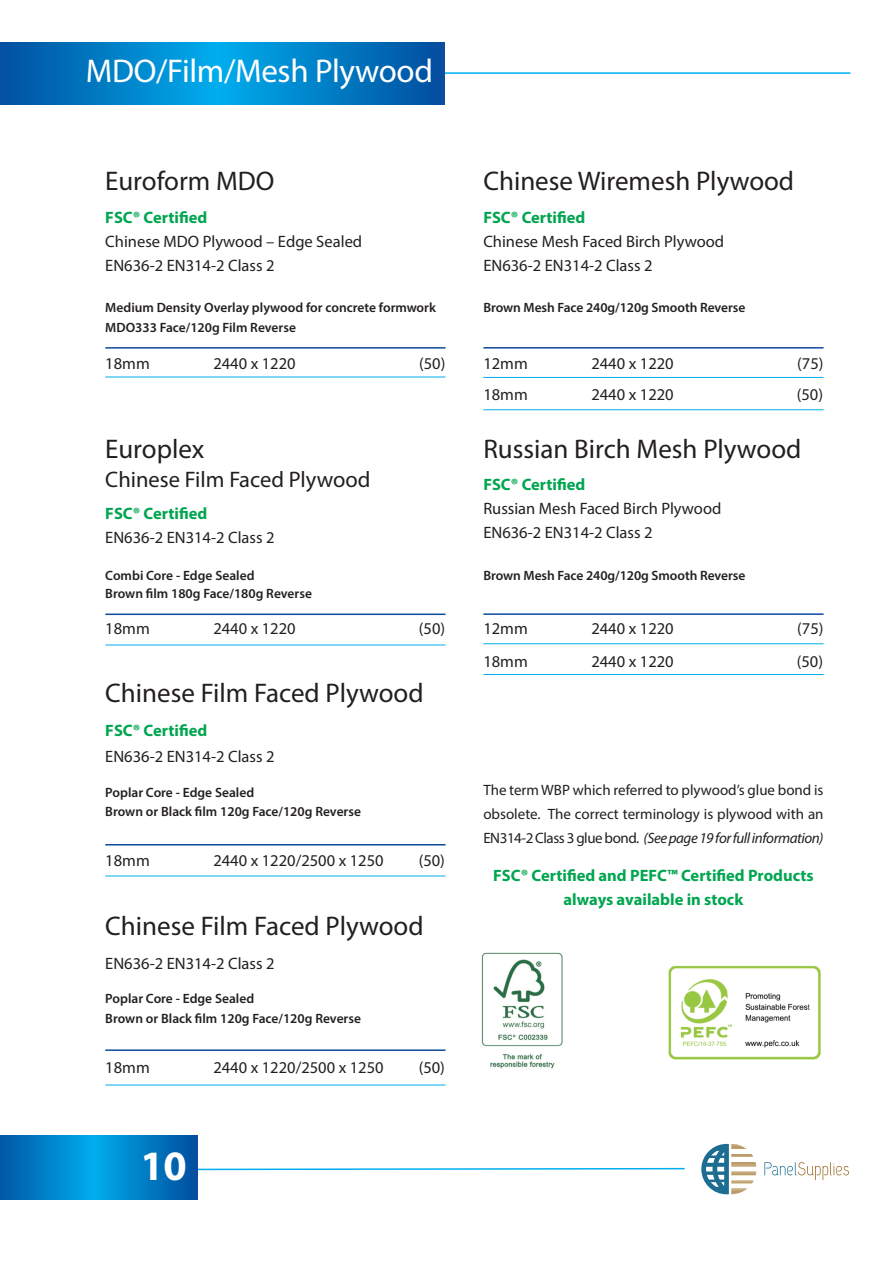
<style>
.page{position:relative;width:893px;height:1263px;background:#fff}
.page>*{position:absolute;margin:0;border:0;box-sizing:border-box;transform-origin:0 0}
.t1{font:700 42px "Myriad Pro";color:#fff}
.t2{font:33px "Myriad Pro";letter-spacing:-.01em;color:#fff}
.t3{font:27px "Myriad Pro";color:#231f20}
.t4{font:22.5px "Myriad Pro";color:#231f20}
.t5{font:16.5px/24px "Myriad Pro";color:#231f20}
.t6{font:700 16.5px/24px "Myriad Pro";color:#00a54f;text-align:center}
.t7{font:15px/24px "Myriad Pro";color:#231f20;text-align:justify}
.t8{font:600 13.5px/19.8px "Myriad Pro";color:#231f20}
.s1{font-style:italic}
</style>
<div class="page">
<hr style="left:440px;top:72px;width:410px;height:2px;background:#00aeef">
<svg style="left:764px;top:1162px;width:85px;height:18px"></svg>
<svg style="left:701px;top:1144px;width:55px;height:51px"></svg>
<svg style="left:197px;top:1167px;width:488px;height:4px"></svg>
<svg style="left:0;top:43px;width:445px;height:61px;background:#007dc5"></svg>
<svg style="left:0;top:1135px;width:197px;height:64px;background:#007fc6"></svg>
<hr style="left:105px;top:347px;width:340px;height:2px;background:#0f499d">
<hr style="left:105px;top:377px;width:340px;height:1px;background:#00aeef">
<hr style="left:105px;top:613px;width:340px;height:2px;background:#0f499d">
<hr style="left:105px;top:645px;width:340px;height:1px;background:#00aeef">
<hr style="left:105px;top:844px;width:340px;height:1px;background:#0f499d">
<hr style="left:105px;top:875px;width:340px;height:1px;background:#00aeef">
<hr style="left:105px;top:1049px;width:340px;height:2px;background:#0f499d">
<hr style="left:105px;top:1084px;width:340px;height:1px;background:#00aeef">
<hr style="left:483px;top:347px;width:340px;height:2px;background:#0f499d">
<hr style="left:483px;top:377px;width:340px;height:1px;background:#00aeef">
<hr style="left:483px;top:409px;width:340px;height:1px;background:#00aeef">
<hr style="left:483px;top:613px;width:340px;height:2px;background:#0f499d">
<hr style="left:483px;top:643px;width:340px;height:1px;background:#00aeef">
<hr style="left:483px;top:674px;width:340px;height:1px;background:#00aeef">
<img style="left:481px;top:952px;width:82px;height:117px">
<img style="left:668px;top:965px;width:153px;height:95px">
<h2 class="t2" style="left:86px;top:59px;width:349px">MDO/Film/Mesh Plywood</h2>
<h3 class="t3" style="left:105px;top:171px;width:171px">Euroform MDO</h3>
<p class="t6" style="left:105px;top:207px;width:103px">FSC® Certified</p>
<p class="t5" style="left:105px;top:231px;width:258px">Chinese MDO Plywood – Edge Sealed<br>EN636-2 EN314-2 Class 2</p>
<p class="t8" style="left:105px;top:299px;width:332px">Medium Density Overlay plywood for concrete formwork<br>MDO333 Face/120g Film Reverse</p>
<p class="t5" style="left:105px;top:353px;width:46px">18mm</p>
<p class="t5" style="left:213px;top:353px;width:84px">2440 x 1220</p>
<p class="t5" style="left:419px;top:353px;width:28px">(50)</p>
<h3 class="t3" style="left:105px;top:439px;width:101px">Europlex</h3>
<h3 class="t4" style="left:105px;top:471px;width:267px">Chinese Film Faced Plywood</h3>
<p class="t6" style="left:105px;top:503px;width:103px">FSC® Certified</p>
<p class="t5" style="left:105px;top:527px;width:171px">EN636-2 EN314-2 Class 2</p>
<p class="t8" style="left:105px;top:568px;width:208px;line-height:18px">Combi Core - Edge Sealed<br>Brown film 180g Face/180g Reverse</p>
<p class="t5" style="left:105px;top:618px;width:46px">18mm</p>
<p class="t5" style="left:213px;top:618px;width:84px">2440 x 1220</p>
<p class="t5" style="left:419px;top:618px;width:28px">(50)</p>
<h3 class="t3" style="left:105px;top:683px;width:320px">Chinese Film Faced Plywood</h3>
<p class="t6" style="left:105px;top:720px;width:103px">FSC® Certified</p>
<p class="t5" style="left:105px;top:746px;width:171px">EN636-2 EN314-2 Class 2</p>
<p class="t8" style="left:105px;top:783px;width:257px">Poplar Core - Edge Sealed<br>Brown or Black film 120g Face/120g Reverse</p>
<p class="t5" style="left:105px;top:850px;width:46px">18mm</p>
<p class="t5" style="left:213px;top:850px;width:172px">2440 x 1220/2500 x 1250</p>
<p class="t5" style="left:419px;top:850px;width:28px">(50)</p>
<h3 class="t3" style="left:105px;top:915px;width:320px">Chinese Film Faced Plywood</h3>
<p class="t5" style="left:105px;top:953px;width:171px">EN636-2 EN314-2 Class 2</p>
<p class="t8" style="left:105px;top:990px;width:257px">Poplar Core - Edge Sealed<br>Brown or Black film 120g Face/120g Reverse</p>
<p class="t5" style="left:105px;top:1057px;width:46px">18mm</p>
<p class="t5" style="left:213px;top:1057px;width:172px">2440 x 1220/2500 x 1250</p>
<p class="t5" style="left:419px;top:1057px;width:28px">(50)</p>
<h1 class="t1" style="left:141px;top:1150px;width:48px">10</h1>
<h3 class="t3" style="left:483px;top:171px;width:312px">Chinese Wiremesh Plywood</h3>
<p class="t6" style="left:483px;top:207px;width:103px">FSC® Certified</p>
<p class="t5" style="left:483px;top:231px;width:242px">Chinese Mesh Faced Birch Plywood<br>EN636-2 EN314-2 Class 2</p>
<p class="t8" style="left:483px;top:299px;width:264px">Brown Mesh Face 240g/120g Smooth Reverse</p>
<p class="t5" style="left:483px;top:353px;width:46px">12mm</p>
<p class="t5" style="left:591px;top:353px;width:84px">2440 x 1220</p>
<p class="t5" style="left:797px;top:353px;width:28px">(75)</p>
<p class="t5" style="left:483px;top:384px;width:46px">18mm</p>
<p class="t5" style="left:591px;top:384px;width:84px">2440 x 1220</p>
<p class="t5" style="left:797px;top:384px;width:28px">(50)</p>
<h3 class="t3" style="left:483px;top:439px;width:320px">Russian Birch Mesh Plywood</h3>
<p class="t6" style="left:483px;top:474px;width:103px">FSC® Certified</p>
<p class="t5" style="left:483px;top:498px;width:239px">Russian Mesh Faced Birch Plywood<br>EN636-2 EN314-2 Class 2</p>
<p class="t8" style="left:483px;top:567px;width:264px">Brown Mesh Face 240g/120g Smooth Reverse</p>
<p class="t5" style="left:483px;top:617px;width:46px">12mm</p>
<p class="t5" style="left:591px;top:617px;width:84px">2440 x 1220</p>
<p class="t5" style="left:797px;top:617px;width:28px">(75)</p>
<p class="t5" style="left:483px;top:650px;width:46px">18mm</p>
<p class="t5" style="left:591px;top:650px;width:84px">2440 x 1220</p>
<p class="t5" style="left:797px;top:650px;width:28px">(50)</p>
<p class="t7" style="left:483px;top:779px;width:342px">The term WBP which referred to plywood’s glue bond is obsolete. The correct terminology is plywood with an EN314-2 Class 3 glue bond. <span class="s1">(Seepage19forfullinformation)</span></p>
<p class="t6" style="left:493px;top:864px;width:322px">FSC® Certified and PEFC™ Certified Products always available in stock</p>
</div>
